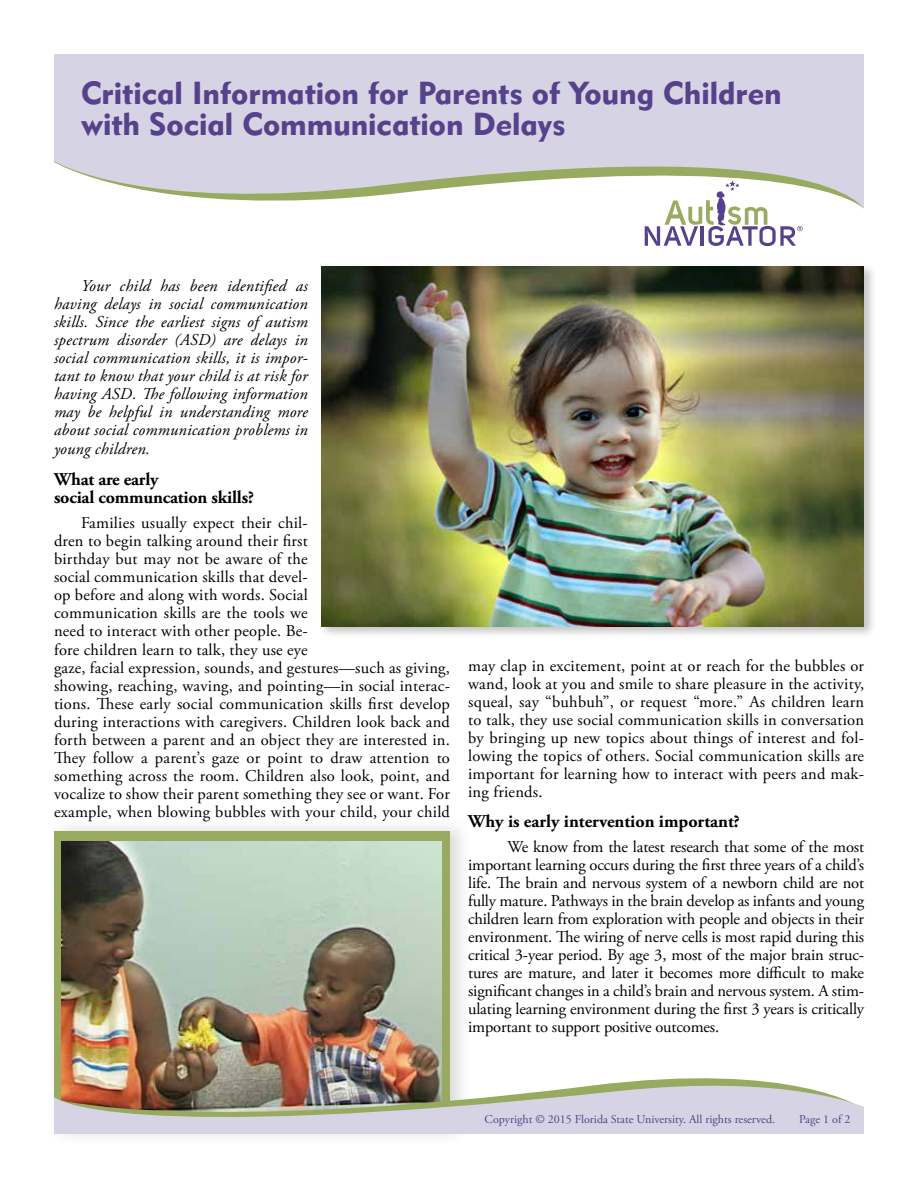
<style>
.page{position:relative;width:918px;height:1188px;background:#fff}
.page>*{position:absolute;margin:0;border:0;box-sizing:border-box;transform-origin:0 0}
.t1{font:31.5px/31.5px "Geometric 415 BT Black A";color:#56418b}
.t2{font:700 18px/18px "Adobe Garamond Pro";letter-spacing:-.01em;color:#000}
.t3{font:16.5px/18px "Adobe Garamond Pro";letter-spacing:.015em;color:#000;text-align:justify}
.t4{font:italic 16.5px/18px "Adobe Garamond Pro";letter-spacing:.015em;color:#000;text-align:justify}
.t5{font:12px "Adobe Garamond Pro";color:#54408a}
</style>
<div class="page">
<div style="left:46px;top:815px;width:427px;height:331px;background:#000;opacity:.15"></div>
<div style="left:54px;top:831px;width:396px;height:300px;background:#97aa60"></div>
<img style="left:62px;top:842px;width:380px;height:218px">
<svg style="left:54px;top:54px;width:810px;height:155px;fill:#d6d4e4"></svg>
<img style="left:61px;top:1060px;width:412px;height:13px">
<img style="left:54px;top:1073px;width:810px;height:61px">
<svg style="left:645px;top:181px;width:158px;height:65px"></svg>
<div style="left:318px;top:263px;width:559px;height:377px;background:#000;opacity:.24"></div>
<img style="left:321px;top:266px;width:543px;height:360px">
<h1 class="t1" style="left:81px;top:76px;width:702px">Critical Information for Parents of Young Children with Social Communication Delays</h1>
<p class="t4" style="left:54px;top:277px;width:255px;text-indent:27px">Your child has been identified as having delays in social communication skills. Since the earliest signs of autism spectrum disorder (ASD) are delays in social communication skills, it is impor&shy;tant to know that your child is at risk for having ASD. The following information may be helpful in understanding more about social communication problems in young children.</p>
<p class="t2" style="left:54px;top:471px;width:201px">What are early<br>social communcation skills?</p>
<p class="t3" style="left:54px;top:514px;width:398px;text-align:left;text-indent:27px">Families usually expect their chil-<br>dren to begin talking around their first<br>birthday but may not be aware of the<br>social communication skills that devel-<br>op before and along with words. Social<br>communication skills are the tools we<br>need to interact with other people. Be-<br>fore children learn to talk, they use eye<br>gaze, facial expression, sounds, and gestures—such as giving, showing, reaching, waving, and pointing—in social interac&shy;tions. These early social communication skills first develop during interactions with caregivers. Children look back and forth between a parent and an object they are interested in.<br>They follow a parent’s gaze or point to draw attention to something across the room. Children also look, point, and vocalize to show their parent something they see or want. For example, when blowing bubbles with your child, your child</p>
<p class="t3" style="left:468px;top:658px;width:398px">may clap in excitement, point at or reach for the bubbles or wand, look at you and smile to share pleasure in the activity, squeal, say “buhbuh”, or request “more.” As children learn to talk, they use social communication skills in conversation by bringing up new topics about things of interest and fol&shy;lowing the topics of others. Social communication skills are important for learning how to interact with peers and mak&shy;ing friends.</p>
<p class="t2" style="left:468px;top:813px;width:273px">Why is early intervention important?</p>
<p class="t3" style="left:468px;top:839px;width:398px;text-indent:39px">We know from the latest research that some of the most important learning occurs during the first three years of a child’s life. The brain and nervous system of a newborn child are not fully mature. Pathways in the brain develop as infants and young children learn from exploration with people and objects in their environment. The wiring of nerve cells is most rapid during this critical 3-year period. By age 3, most of the major brain struc&shy;tures are mature, and later it becomes more difficult to make significant changes in a child’s brain and nervous system. A stim&shy;ulating learning environment during the first 3 years is critically important to support positive outcomes.</p>
<p class="t5" style="left:485px;top:1112px;width:292px">Copyright © 2015 Florida State University. All rights reserved.</p>
<p class="t5" style="left:799px;top:1112px;width:53px">Page 1 of 2</p>
</div>
